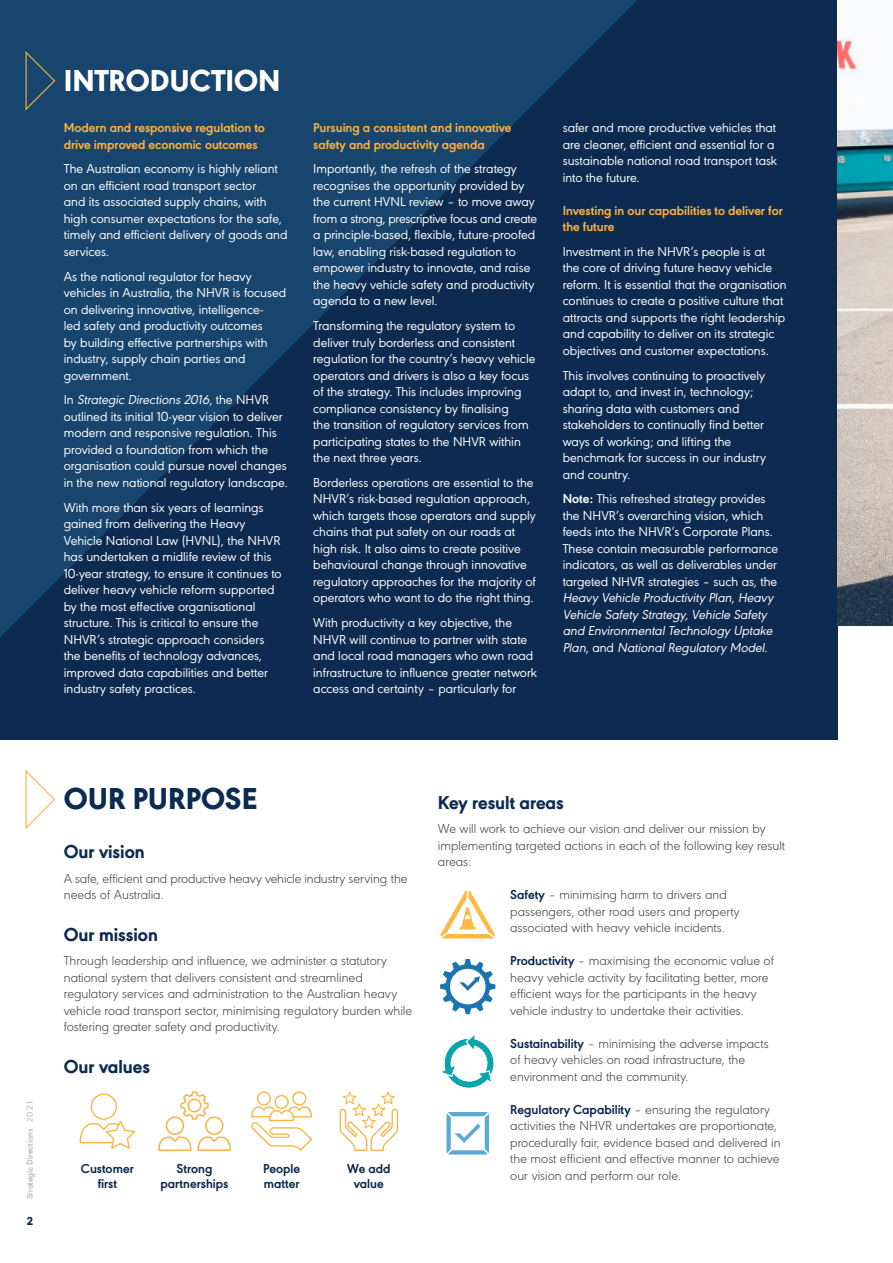
<style>
.page{position:relative;width:893px;height:1263px;background:#fff}
.page>*{position:absolute;margin:0;border:0;box-sizing:border-box;transform-origin:0 0}
.t1{font:800 31.5px "URW Geometric";color:#fff}
.t2{font:800 31.5px "URW Geometric";color:#0d2b51}
.t3{font:800 19.5px "URW Geometric";color:#0d2b51}
.t4{font:13.5px/16.5px "URW Geometric";color:#fff}
.t5{font:300 13.5px/16.5px "URW Geometric";color:#4b4c4d}
.t6{font:700 13.5px/16.5px "URW Geometric";color:#fbb03f}
.TNormal{font:700 13.5px/15px "URW Geometric";color:#0d2b51;text-align:center}
.t7{font:800 12px "URW Geometric";color:#0d2b51}
.t8{font:700 9px "URW Geometric";color:#bcbdc0}
.s1{font-style:italic}
.s2{font-weight:700}
.s3{font-weight:500}
.s4{font-weight:700;color:#0d2b51}
</style>
<div class="page">
<div style="left:0;top:0;width:838px;height:740px;background:#0d2b51"></div>
<img style="left:838px;top:37px;width:55px;height:588px">
<svg style="left:0;top:0;width:638px;height:638px;fill:#18456e"></svg>
<svg style="left:80px;top:1093px;width:55px;height:56px"></svg>
<svg style="left:158px;top:1091px;width:73px;height:60px"></svg>
<svg style="left:251px;top:1091px;width:61px;height:60px"></svg>
<svg style="left:340px;top:1091px;width:58px;height:60px"></svg>
<svg style="left:25px;top:770px;width:31px;height:59px"></svg>
<svg style="left:24px;top:50px;width:32px;height:61px"></svg>
<svg style="left:440px;top:891px;width:55px;height:47px"></svg>
<svg style="left:440px;top:959px;width:55px;height:55px"></svg>
<svg style="left:442px;top:1035px;width:51px;height:53px"></svg>
<svg style="left:446px;top:1112px;width:43px;height:42px"></svg>
<h1 class="t1" style="left:64px;top:57px;width:218px">INTRODUCTION</h1>
<p class="t6" style="left:64px;top:118px;width:203px">Modern and responsive regulation to drive improved economic outcomes</p>
<p class="t4" style="left:64px;top:159px;width:225px">The Australian economy is highly reliant on an efficient road transport sector<br>and its associated supply chains, with high consumer expectations for the safe, timely and efficient delivery of goods and services.</p>
<p class="t4" style="left:64px;top:267px;width:224px">As the national regulator for heavy vehicles in Australia, the NHVR is focused on delivering innovative, intelligence-<br>led safety and productivity outcomes<br>by building effective partnerships with industry, supply chain parties and government.</p>
<p class="t4" style="left:64px;top:390px;width:225px">In <span class="s1">Strategic Directions 2016</span>, the NHVR outlined its initial 10-year vision to deliver modern and responsive regulation. This provided a foundation from which the organisation could pursue novel changes in the new national regulatory landscape.</p>
<p class="t4" style="left:64px;top:498px;width:219px">With more than six years of learnings gained from delivering the Heavy Vehicle National Law (HVNL), the NHVR has undertaken a midlife review of this 10-year strategy, to ensure it continues to deliver heavy vehicle reform supported by the most effective organisational structure. This is critical to ensure the NHVR’s strategic approach considers the benefits of technology advances, improved data capabilities and better industry safety practices.</p>
<p class="t6" style="left:313px;top:118px;width:200px">Pursuing a consistent and innovative safety and productivity agenda</p>
<p class="t4" style="left:313px;top:159px;width:225px">Importantly, the refresh of the strategy recognises the opportunity provided by the current HVNL review – to move away from a strong, prescriptive focus and create a principle-based, flexible, future-proofed law, enabling risk-based regulation to empower industry to innovate, and raise the heavy vehicle safety and productivity agenda to a new level.</p>
<p class="t4" style="left:313px;top:316px;width:224px">Transforming the regulatory system to deliver truly borderless and consistent regulation for the country’s heavy vehicle operators and drivers is also a key focus of the strategy. This includes improving compliance consistency by finalising<br>the transition of regulatory services from participating states to the NHVR within the next three years.</p>
<p class="t4" style="left:313px;top:473px;width:224px">Borderless operations are essential to the NHVR’s risk-based regulation approach, which targets those operators and supply chains that put safety on our roads at high risk. It also aims to create positive behavioural change through innovative regulatory approaches for the majority of operators who want to do the right thing.</p>
<p class="t4" style="left:313px;top:613px;width:225px">With productivity a key objective, the NHVR will continue to partner with state and local road managers who own road infrastructure to influence greater network access and certainty – particularly for</p>
<p class="t4" style="left:563px;top:118px;width:216px">safer and more productive vehicles that are cleaner, efficient and essential for a sustainable national road transport task into the future.</p>
<p class="t6" style="left:563px;top:201px;width:222px">Investing in our capabilities to deliver for the future</p>
<p class="t4" style="left:563px;top:242px;width:225px">Investment in the NHVR’s people is at<br>the core of driving future heavy vehicle reform. It is essential that the organisation continues to create a positive culture that attracts and supports the right leadership and capability to deliver on its strategic objectives and customer expectations.</p>
<p class="t4" style="left:563px;top:366px;width:205px">This involves continuing to proactively adapt to, and invest in, technology; sharing data with customers and stakeholders to continually find better ways of working; and lifting the benchmark for success in our industry and country.</p>
<p class="t4" style="left:563px;top:489px;width:217px"><span class="s2">Note:</span> This refreshed strategy provides the NHVR’s overarching vision, which feeds into the NHVR’s Corporate Plans.<br>These contain measurable performance indicators, as well as deliverables under targeted NHVR strategies – such as, the <span class="s1">Heavy Vehicle Productivity Plan, Heavy Vehicle Safety Strategy, Vehicle Safety and Environmental Technology Uptake Plan</span>, and <span class="s1">National Regulatory Model</span>.</p>
<p class="t8" style="left:23px;top:1199px;width:99px;rotate:-90deg">Strategic Directions <span class="s3">2021</span></p>
<p class="t7" style="left:27px;top:1212px;width:8px">2</p>
<h1 class="t2" style="left:64px;top:775px;width:195px">OUR PURPOSE</h1>
<h2 class="t3" style="left:64px;top:837px;width:83px">Our vision</h2>
<p class="t5" style="left:64px;top:869px;width:345px">A safe, efficient and productive heavy vehicle industry serving the needs of Australia.</p>
<h2 class="t3" style="left:64px;top:919px;width:96px">Our mission</h2>
<p class="t5" style="left:64px;top:952px;width:350px">Through leadership and influence, we administer a statutory national system that delivers consistent and streamlined regulatory services and administration to the Australian heavy vehicle road transport sector, minimising regulatory burden while fostering greater safety and productivity.</p>
<h2 class="t3" style="left:64px;top:1051px;width:88px">Our values</h2>
<p class="TNormal" style="left:81px;top:1160px;width:54px">Customer first</p>
<p class="TNormal" style="left:161px;top:1160px;width:69px">Strong partnerships</p>
<p class="TNormal" style="left:263px;top:1160px;width:38px;text-align:left">People matter</p>
<p class="TNormal" style="left:347px;top:1160px;width:45px">We add value</p>
<h2 class="t3" style="left:438px;top:787px;width:127px">Key result areas</h2>
<p class="t5" style="left:438px;top:820px;width:349px">We will work to achieve our vision and deliver our mission by implementing targeted actions in each of the following key result areas:</p>
<p class="t5" style="left:510px;top:886px;width:231px"><span class="s4">Safety</span> – minimising harm to drivers and passengers, other road users and property associated with heavy vehicle incidents.</p>
<p class="t5" style="left:510px;top:952px;width:265px"><span class="s4">Productivity</span> – maximising the economic value of heavy vehicle activity by facilitating better, more efficient ways for the participants in the heavy vehicle industry to undertake their activities.</p>
<p class="t5" style="left:510px;top:1034px;width:260px"><span class="s4">Sustainability</span> – minimising the adverse impacts of heavy vehicles on road infrastructure, the environment and the community.</p>
<p class="t5" style="left:510px;top:1100px;width:272px"><span class="s4">Regulatory Capability</span> – ensuring the regulatory activities the NHVR undertakes are proportionate, procedurally fair, evidence based and delivered in the most efficient and effective manner to achieve our vision and perform our role.</p>
</div>
